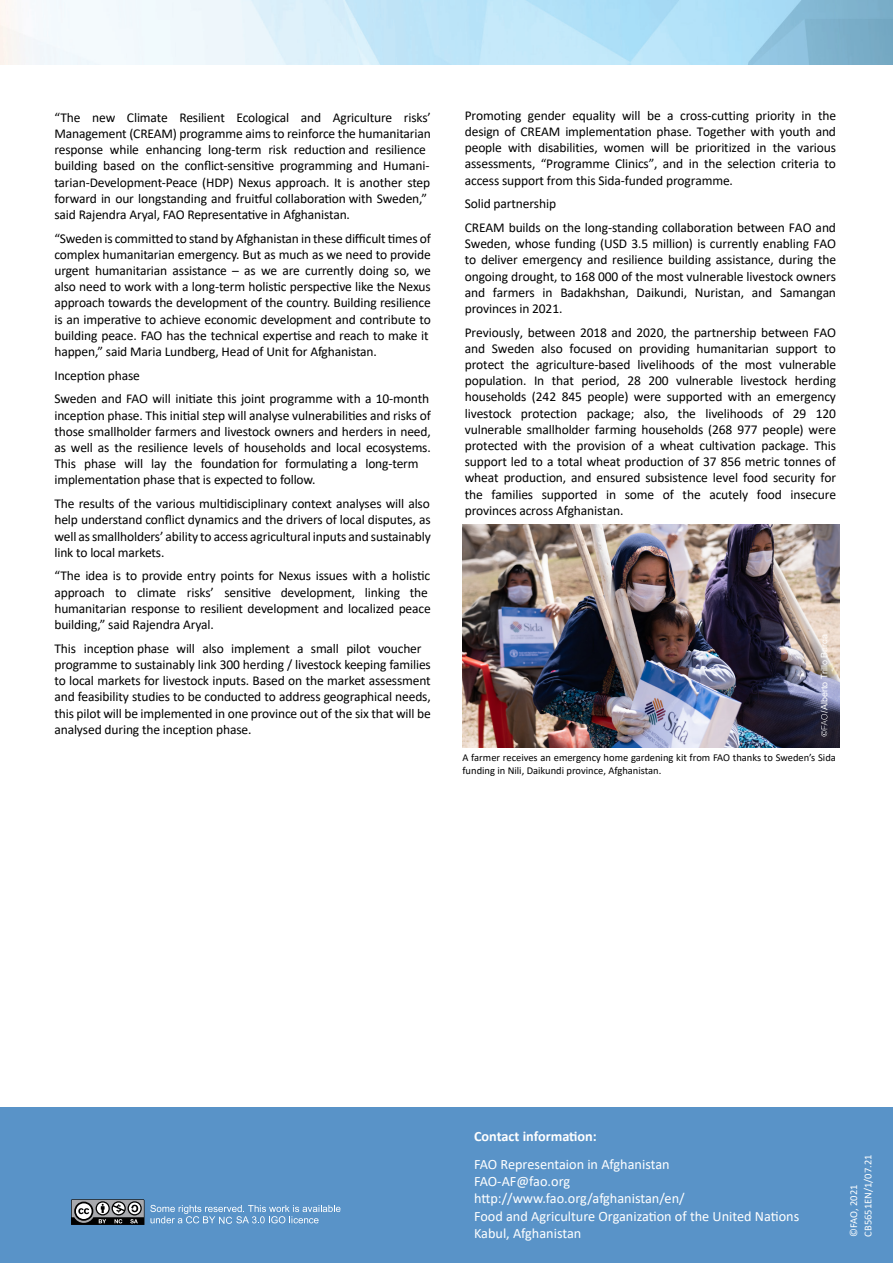
<style>
.page{position:relative;width:893px;height:1263px;background:#fff}
.page>*{position:absolute;margin:0;border:0;box-sizing:border-box;transform-origin:0 0}
.t1{font:14.25px "Calibri";color:#fff}
.t2{font:700 14.25px "Calibri";color:#fff}
.t3{font:13.5px/16.2px "Calibri";letter-spacing:-.01em;color:#000}
.t4{font:10.5px/12.6px "Calibri";color:#000}
.t5{font:10.5px "Calibri";color:#fff}
.t6{font:9px "Arial";color:#fff}
</style>
<div class="page">
<img style="left:0;top:0;width:893px;height:64px">
<img style="left:462px;top:524px;width:377px;height:224px">
<div style="left:0;top:1107px;width:893px;height:156px;background:#5993c8"></div>
<svg style="left:71px;top:1199px;width:73px;height:26px;background:#6f6f71"></svg>
<svg style="left:150px;top:1205px;width:190px;height:19px"></svg>
<svg style="left:821px;top:714px;width:6px;height:22px"></svg>
<p class="t3" style="left:54px;top:109px;width:378px">“The new Climate Resilient Ecological and Agriculture risks’ Management (CREAM) programme aims to reinforce the humanitarian response while enhancing long-term risk reduction and resilience building based on the conflict-sensitive programming and Humani&shy;tarian-Development-Peace (HDP) Nexus approach. It is another step forward in our longstanding and fruitful collaboration with Sweden,” said Rajendra Aryal, FAO Representative in Afghanistan.</p>
<p class="t3" style="left:54px;top:230px;width:378px">“Sweden is committed to stand by Afghanistan in these difficult times of complex humanitarian emergency. But as much as we need to provide urgent humanitarian assistance – as we are currently doing so, we also need to work with a long-term holistic perspective like the Nexus approach towards the development of the country. Building resilience is an imperative to achieve economic development and contribute to building peace. FAO has the technical expertise and reach to make it happen,” said Maria Lundberg, Head of Unit for Afghanistan.</p>
<p class="t3" style="left:54px;top:363px;width:376px;line-height:23.7px">Inception phase<br>Sweden and FAO will initiate this joint programme with a 10-month</p>
<p class="t3" style="left:54px;top:407px;width:378px">inception phase. This initial step will analyse vulnerabilities and risks of those smallholder farmers and livestock owners and herders in need, as well as the resilience levels of households and local ecosystems.<br>This phase will lay the foundation for formulating a long-term implementation phase that is expected to follow.</p>
<p class="t3" style="left:54px;top:495px;width:378px;text-align:justify">The results of the various multidisciplinary context analyses will also help understand conflict dynamics and the drivers of local disputes, as well as smallholders’ ability to access agricultural inputs and sustainably link to local markets.</p>
<p class="t3" style="left:54px;top:567px;width:378px">“The idea is to provide entry points for Nexus issues with a holistic approach to climate risks’ sensitive development, linking the humanitarian response to resilient development and localized peace building,” said Rajendra Aryal.</p>
<p class="t3" style="left:54px;top:640px;width:378px">This inception phase will also implement a small pilot voucher programme to sustainably link 300 herding / livestock keeping families to local markets for livestock inputs. Based on the market assessment and feasibility studies to be conducted to address geographical needs, this pilot will be implemented in one province out of the six that will be analysed during the inception phase.</p>
<p class="t3" style="left:465px;top:107px;width:373px;text-align:justify">Promoting gender equality will be a cross-cutting priority in the design of CREAM implementation phase. Together with youth and people with disabilities, women will be prioritized in the various assessments, “Programme Clinics”, and in the selection criteria to access support from this Sida-funded programme.</p>
<p class="t3" style="left:465px;top:192px;width:373px;line-height:23.7px">Solid partnership<br>CREAM builds on the long-standing collaboration between FAO and</p>
<p class="t3" style="left:465px;top:235px;width:373px;text-align:justify">Sweden, whose funding (USD 3.5 million) is currently enabling FAO to deliver emergency and resilience building assistance, during the ongoing drought, to 168 000 of the most vulnerable livestock owners and farmers in Badakhshan, Daikundi, Nuristan, and Samangan provinces in 2021.</p>
<p class="t3" style="left:465px;top:324px;width:373px;text-align:justify">Previously, between 2018 and 2020, the partnership between FAO and Sweden also focused on providing humanitarian support to protect the agriculture-based livelihoods of the most vulnerable population. In that period, 28 200 vulnerable livestock herding households (242 845 people) were supported with an emergency livestock protection package; also, the livelihoods of 29 120 vulnerable smallholder farming households (268 977 people) were protected with the provision of a wheat cultivation package. This support led to a total wheat production of 37 856 metric tonnes of wheat production, and ensured subsistence level food security for the families supported in some of the acutely food insecure provinces across Afghanistan.</p>
<p class="t6" style="left:818px;top:713px;width:80px;rotate:-90deg">/Alberto Trillo Barca</p>
<p class="t4" style="left:462px;top:751px;width:375px">A farmer receives an emergency home gardening kit from FAO thanks to Sweden’s Sida funding in Nili, Daikundi province, Afghanistan.</p>
<p class="t2" style="left:474px;top:1126px;width:124px">Contact information:</p>
<p class="t1" style="left:474px;top:1154px;width:197px">FAO Representaion in Afghanistan</p>
<p class="t1" style="left:474px;top:1172px;width:98px">FAO-AF@fao.org</p>
<p class="t1" style="left:474px;top:1189px;width:212px">http://www.fao.org/afghanistan/en/</p>
<p class="t1" style="left:474px;top:1206px;width:327px">Food and Agriculture Organization of the United Nations</p>
<p class="t1" style="left:474px;top:1223px;width:109px">Kabul, Afghanistan</p>
<p class="t5" style="left:861px;top:1236px;width:83px;rotate:-90deg">CB5651EN/1/07.21</p>
<p class="t5" style="left:846px;top:1236px;width:53px;rotate:-90deg">©FAO, 2021</p>
</div>
